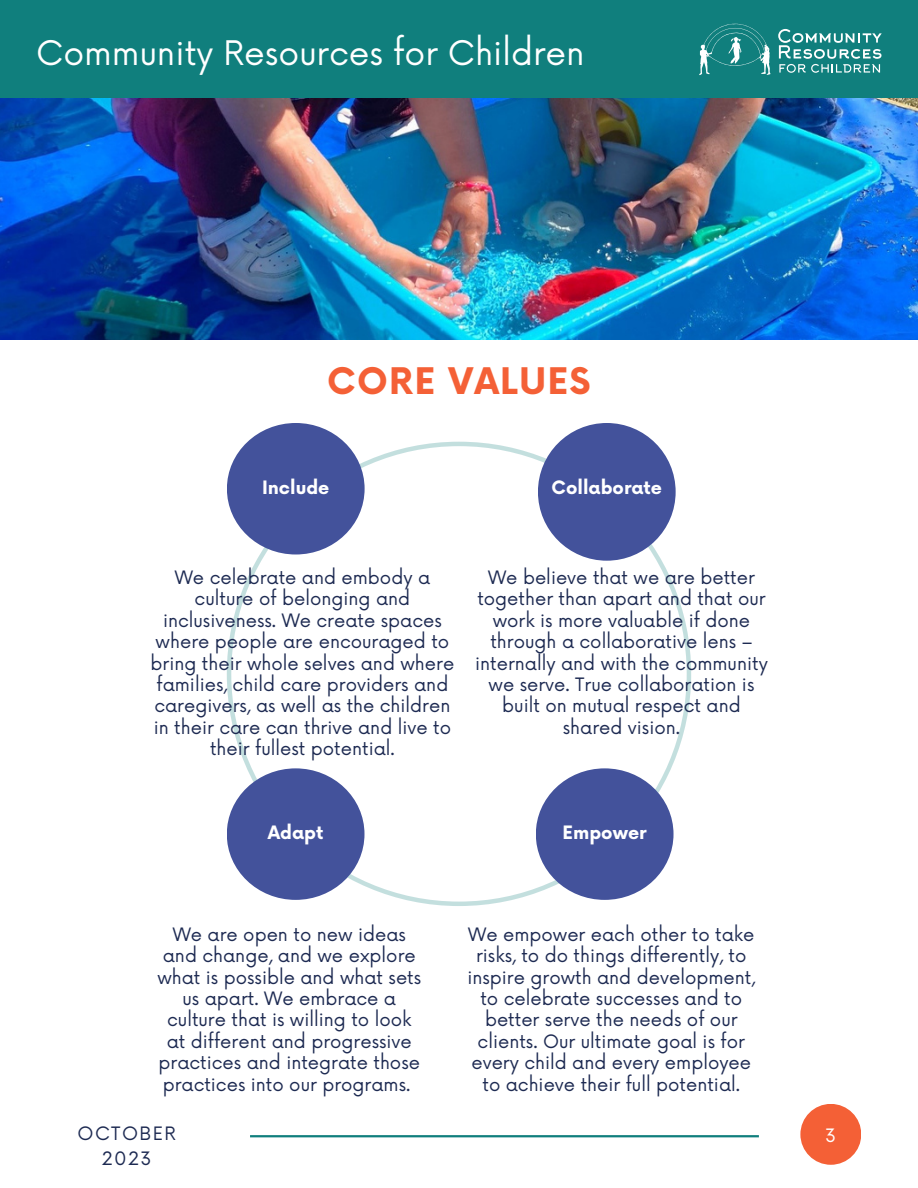
<style>
.page{position:relative;width:918px;height:1188px;background:#fff}
.page>*{position:absolute;margin:0;border:0;box-sizing:border-box;transform-origin:0 0}
.t1{font:700 35.7px "Now";letter-spacing:.035em;color:#f46036}
.t2{font:33px "Now";color:#fff}
.t3{font:18px/21.3px "Now";color:#1d2a52;text-align:center}
.t4{font:700 18px "Now";color:#fff}
.t5{font:18px "Now";letter-spacing:.08em;color:#1d2a52}
.t6{font:18px "Now";color:#fff}
</style>
<div class="page">
<div style="left:0;top:0;width:918px;height:99px;background:#107f7d"></div>
<img style="left:0;top:99px;width:918px;height:241px">
<svg style="left:227px;top:442px;width:464px;height:464px"></svg>
<div style="left:227px;top:423px;width:138px;height:132px;background:#43529b;border-radius:50%"></div>
<div style="left:536px;top:768px;width:138px;height:132px;background:#43529b;border-radius:50%"></div>
<div style="left:227px;top:768px;width:137px;height:132px;background:#43529b;border-radius:50%"></div>
<div style="left:538px;top:423px;width:138px;height:138px;background:#43529b;border-radius:50%"></div>
<svg style="left:778px;top:29px;width:103px;height:44px"></svg>
<svg style="left:699px;top:24px;width:71px;height:51px"></svg>
<hr style="left:250px;top:1135px;width:509px;height:2px;background:#107f7d">
<div style="left:800px;top:1104px;width:61px;height:61px;background:#f46036;border-radius:50%"></div>
<p class="t2" style="left:36px;top:35px;width:550px">Community Resources for Children</p>
<p class="t1" style="left:327px;top:362px;width:265px">CORE VALUES</p>
<p class="t4" style="left:262px;top:478px;width:69px">Include</p>
<p class="t4" style="left:552px;top:478px;width:112px">Collaborate</p>
<p class="t3" style="left:151px;top:568px;width:305px">We celebrate and embody a culture of belonging and inclusiveness. We create spaces where people are encouraged to bring their whole selves and where families, child care providers and caregivers, as well as the children in their care can thrive and live to their fullest potential.</p>
<p class="t3" style="left:475px;top:568px;width:294px">We believe that we are better together than apart and that our work is more valuable if done through a collaborative lens – internally and with the community we serve. True collaboration is built on mutual respect and shared vision.</p>
<p class="t4" style="left:268px;top:823px;width:57px">Adapt</p>
<p class="t4" style="left:563px;top:823px;width:86px">Empower</p>
<p class="t3" style="left:157px;top:925px;width:265px">We are open to new ideas and change, and we explore what is possible and what sets us apart. We embrace a culture that is willing to look at different and progressive practices and integrate those practices into our programs.</p>
<p class="t3" style="left:467px;top:925px;width:289px">We empower each other to take risks, to do things differently, to inspire growth and development, to celebrate successes and to better serve the needs of our clients. Our ultimate goal is for every child and every employee to achieve their full potential.</p>
<p class="t5" style="left:78px;top:1123px;width:100px">OCTOBER</p>
<p class="t6" style="left:825px;top:1125px;width:13px">3</p>
<p class="t3" style="left:102px;top:1148px;width:51px">2023</p>
</div>
